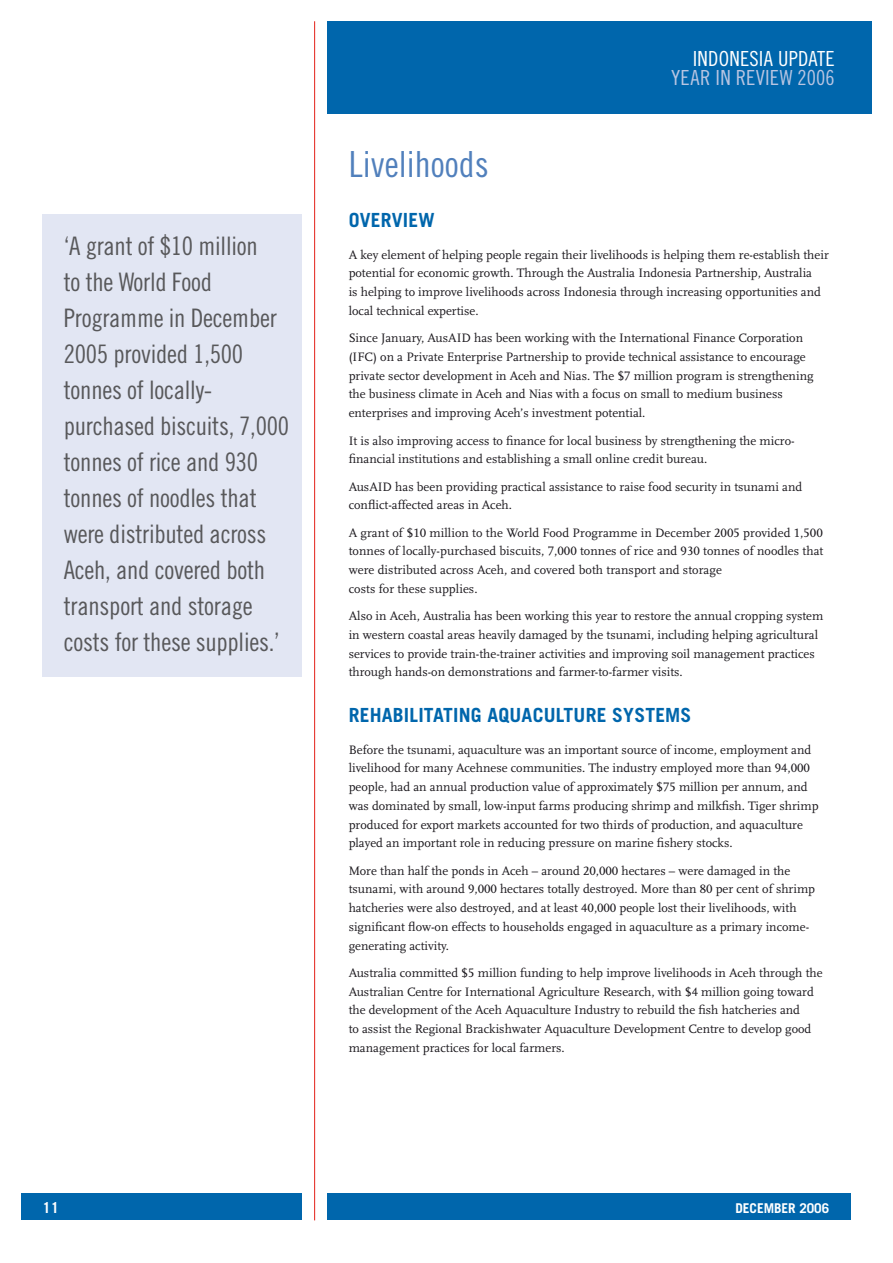
<style>
.page{position:relative;width:893px;height:1263px;background:#fff}
.page>*{position:absolute;margin:0;border:0;box-sizing:border-box;transform-origin:0 0}
.t1{font:36px "Trade Gothic Cond Eighteen";color:#5180bc}
.t2{font:25.5px/36px "Trade Gothic Cond Eighteen";letter-spacing:-.01em;color:#58585a}
.t3{font:20.85px "Trade Gothic Cond Eighteen";letter-spacing:.01em;color:#b9c5e2}
.t4{font:20.85px "Trade Gothic Cond Eighteen";letter-spacing:.01em;color:#fff}
.t5{font:700 19.5px "Trade Gothic";letter-spacing:.01em;color:#0066ac}
.t6{font:700 15px "Trade Gothic";color:#fff}
.t7{font:700 13.5px "Trade Gothic";letter-spacing:-.005em;color:#fff}
.t8{font:12.75px/18.8px "Scala LF";color:#1a171c}
</style>
<div class="page">
<div style="left:327px;top:21px;width:545px;height:92px;background:#0066ac"></div>
<div style="left:327px;top:1194px;width:523px;height:26px;background:#0066ac"></div>
<div style="left:21px;top:1194px;width:281px;height:26px;background:#0066ac"></div>
<hr style="left:314px;top:21px;width:1px;height:1199px;background:#e32119">
<div style="left:43px;top:214px;width:259px;height:462px;background:#e2e6f3"></div>
<p class="t2" style="left:64px;top:228px;width:227px">‘A grant of $10 million<br>to the World Food<br>Programme in December<br>2005 provided 1,500 tonnes of locally&shy;purchased biscuits, 7,000 tonnes of rice and 930 tonnes of noodles that were distributed across<br>Aceh, and covered both transport and storage costs for these supplies.’</p>
<h3 class="t4" style="left:693px;top:46px;width:45px">Indonesia</h3>
<h3 class="t4" style="left:778px;top:46px;width:30px">Update</h3>
<h3 class="t3" style="left:671px;top:66px;width:48px">Year inRe</h3>
<h3 class="t3" style="left:756px;top:66px;width:81px">view 2006</h3>
<h1 class="t1" style="left:349px;top:143px;width:141px">Livelihoods</h1>
<h3 class="t5" style="left:349px;top:208px;width:87px">OVERVIEW</h3>
<p class="t8" style="left:349px;top:245px;width:482px">A key element of helping people regain their livelihoods is helping them re-establish their potential for economic growth. Through the Australia Indonesia Partnership, Australia<br>is helping to improve livelihoods across Indonesia through increasing opportunities and local technical expertise.</p>
<p class="t8" style="left:349px;top:329px;width:466px">Since January, AusAID has been working with the International Finance Corporation (IFC) on a Private Enterprise Partnership to provide technical assistance to encourage private sector development in Aceh and Nias. The $7 million program is strengthening the business climate in Aceh and Nias with a focus on small to medium business enterprises and improving Aceh’s investment potential.</p>
<p class="t8" style="left:349px;top:431px;width:447px">It is also improving access to finance for local business by strengthening the micro&shy;financial institutions and establishing a small online credit bureau.</p>
<p class="t8" style="left:349px;top:477px;width:455px">AusAID has been providing practical assistance to raise food security in tsunami and conflict-affected areas in Aceh.</p>
<p class="t8" style="left:349px;top:523px;width:476px">A grant of $10 million to the World Food Programme in December 2005 provided 1,500 tonnes of locally-purchased biscuits, 7,000 tonnes of rice and 930 tonnes of noodles that were distributed across Aceh, and covered both transport and storage<br>costs for these supplies.</p>
<p class="t8" style="left:349px;top:606px;width:476px">Also in Aceh, Australia has been working this year to restore the annual cropping system in western coastal areas heavily damaged by the tsunami, including helping agricultural services to provide train-the-trainer activities and improving soil management practices through hands-on demonstrations and farmer-to-farmer visits.</p>
<h3 class="t5" style="left:349px;top:703px;width:344px">REHABILITATING AQUACULTURE SYSTEMS</h3>
<p class="t8" style="left:349px;top:740px;width:471px">Before the tsunami, aquaculture was an important source of income, employment and livelihood for many Acehnese communities. The industry employed more than 94,000 people, had an annual production value of approximately $75 million per annum, and was dominated by small, low-input farms producing shrimp and milkfish. Tiger shrimp produced for export markets accounted for two thirds of production, and aquaculture played an important role in reducing pressure on marine fishery stocks.</p>
<p class="t8" style="left:349px;top:861px;width:468px">More than half the ponds in Aceh – around 20,000 hectares – were damaged in the tsunami, with around 9,000 hectares totally destroyed. More than 80 per cent of shrimp hatcheries were also destroyed, and at least 40,000 people lost their livelihoods, with significant flow-on effects to households engaged in aquaculture as a primary income&shy;generating activity.</p>
<p class="t8" style="left:349px;top:963px;width:475px">Australia committed $5 million funding to help improve livelihoods in Aceh through the Australian Centre for International Agriculture Research, with $4 million going toward the development of the Aceh Aquaculture Industry to rebuild the fish hatcheries and<br>to assist the Regional Brackishwater Aquaculture Development Centre to develop good management practices for local farmers.</p>
<p class="t6" style="left:43px;top:1198px;width:18px">11</p>
<p class="t7" style="left:735px;top:1200px;width:95px">DECEMBER 2006</p>
</div>
